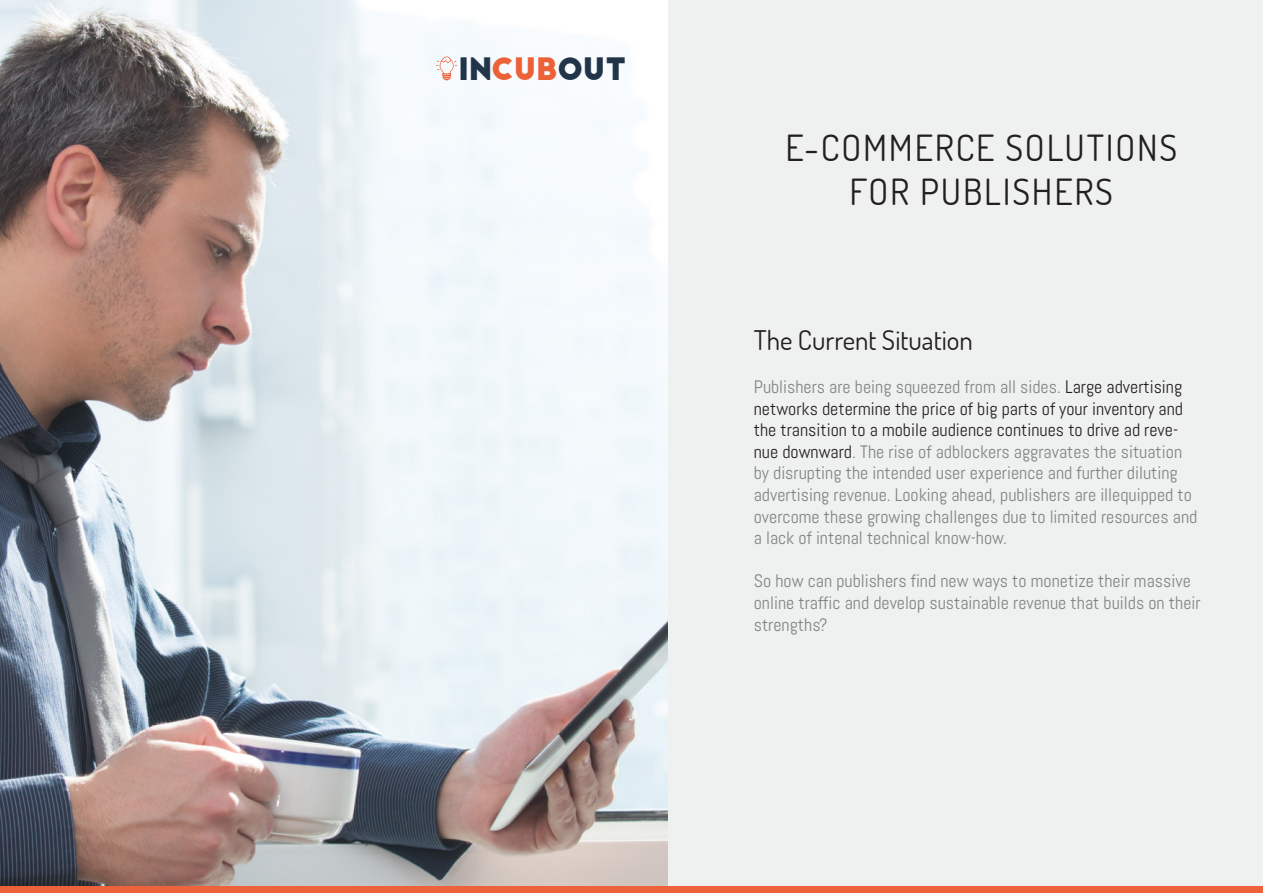
<style>
.page{position:relative;width:1263px;height:893px;background:#fff}
.page>*{position:absolute;margin:0;border:0;box-sizing:border-box;transform-origin:0 0}
.t1{font:36px/43.2px "Dosis";letter-spacing:.05em;color:#231f20;text-align:center}
.t2{font:30.15px "Big John";letter-spacing:-.015em;color:#223548}
.t3{font:27px "Dosis";color:#231f20}
.t4{font:18px/21.6px "Abel";color:#808384}
.s1{color:#ed6139}
.s2{color:#231f20}
</style>
<div class="page">
<img style="left:0;top:0;width:669px;height:887px">
<div style="left:669px;top:0;width:594px;height:893px;background:#eff0f0"></div>
<svg style="left:436px;top:57px;width:21px;height:23px"></svg>
<div style="left:0;top:887px;width:1263px;height:6px;background:#ed623a"></div>
<p class="t2" style="left:458px;top:55px;width:170px">IN<span class="s1">CUB</span>OUT</p>
<p class="t1" style="left:785px;top:126px;width:393px">E-COMMERCE SOLUTIONS<br>FOR PUBLISHERS</p>
<p class="t3" style="left:754px;top:322px;width:221px">The Current Situation</p>
<p class="t4" style="left:754px;top:376px;width:445px">Publishers are being squeezed from all sides. <span class="s2">Large advertising networks determine the price of big parts of your inventory and the transition to a mobile audience continues to drive ad reve&shy;nue downward</span>. The rise of adblockers aggravates the situation by disrupting the intended user experience and further diluting advertising revenue. Looking ahead, publishers are illequipped to overcome these growing challenges due to limited resources and a lack of intenal technical know-how.</p>
<p class="t4" style="left:754px;top:570px;width:448px">So how can publishers find new ways to monetize their massive online traffic and develop sustainable revenue that builds on their strengths?</p>
</div>
